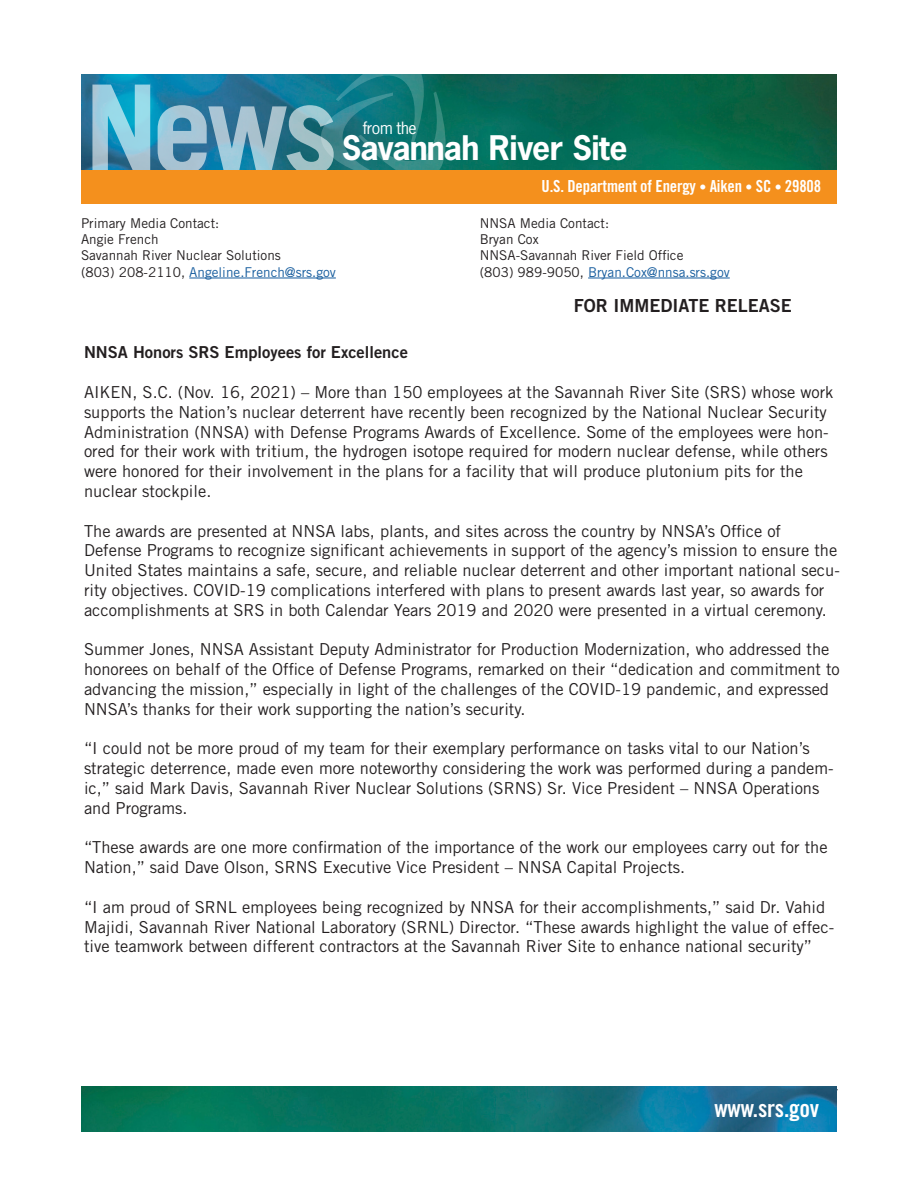
<style>
.page{position:relative;width:918px;height:1188px;background:#fff}
.page>*{position:absolute;margin:0;border:0;box-sizing:border-box;transform-origin:0 0}
.t1{font:700 31.8px "News Gothic Std";letter-spacing:-.025em;color:#fff}
.t2{font:24px "Trade Gothic LT Std Bd Cn 20";letter-spacing:-.01em;color:#fff}
.t3{font:18px "Trade Gothic LT Std Bd 2";color:#231f20}
.t4{font:16.65px "Trade Gothic LT Std Bd Cn 20";letter-spacing:-.01em;color:#fff}
._03_Body{font:16.5px/19.8px "Trade Gothic LT Std";color:#231f20}
._01_Headline_01{font:16.5px "Trade Gothic LT Std Bd 2";color:#231f20}
.t5{font:15.9px "News Gothic Std";letter-spacing:-.02em;color:#fff}
._07_Media_Contact{font:13.5px "Trade Gothic LT Std";color:#231f20}
._07_Media_Contact-2{font:13.5px "Trade Gothic LT Std";color:#175d9e}
.s1{color:#231f20}
.s2{font-family:"Trade Gothic LT Std Cn 18";font-size:13.8px}
</style>
<div class="page">
<img style="left:81px;top:1086px;width:756px;height:45px">
<img style="left:81px;top:74px;width:756px;height:96px">
<svg style="left:92px;top:85px;width:58px;height:85px;background:#76bcd2"></svg>
<svg style="left:158px;top:74px;width:289px;height:96px;background:#3c8b9a"></svg>
<div style="left:81px;top:170px;width:756px;height:34px;background:#f4901d"></div>
<hr style="left:189px;top:278px;width:147px;height:1px;background:#175d9e">
<hr style="left:588px;top:278px;width:142px;height:1px;background:#175d9e">
<p class="t5" style="left:363px;top:118px;width:56px">from the</p>
<h1 class="t1" style="left:342px;top:127px;width:287px">Savannah River Site</h1>
<p class="_07_Media_Contact" style="left:81px;top:215px;width:140px">Primary Media Contact:</p>
<p class="_07_Media_Contact" style="left:81px;top:231px;width:79px">Angie French</p>
<p class="_07_Media_Contact" style="left:81px;top:247px;width:201px">Savannah River Nuclear Solutions</p>
<p class="_07_Media_Contact-2" style="left:81px;top:264px;width:256px"><span class="s1">(803) 208-2110,</span> Angeline.French@srs.gov</p>
<p class="t4" style="left:542px;top:176px;width:281px">U.S. Department of Energy <span class="s2">•</span> Aiken <span class="s2">•</span> SC <span class="s2">•</span> 29808</p>
<p class="_07_Media_Contact" style="left:480px;top:215px;width:131px">NNSA Media Contact:</p>
<p class="_07_Media_Contact" style="left:480px;top:231px;width:60px">Bryan Cox</p>
<p class="_07_Media_Contact" style="left:480px;top:247px;width:205px">NNSA-Savannah River Field Office</p>
<p class="_07_Media_Contact-2" style="left:480px;top:264px;width:251px"><span class="s1">(803) 989-9050,</span> Bryan.Cox@nnsa.srs.gov</p>
<p class="t3" style="left:574px;top:295px;width:219px">FOR IMMEDIATE RELEASE</p>
<p class="_01_Headline_01" style="left:84px;top:342px;width:325px">NNSA Honors SRS Employees for Excellence</p>
<p class="_03_Body" style="left:84px;top:382px;width:751px">AIKEN, S.C. (Nov. 16, 2021) – More than 150 employees at the Savannah River Site (SRS) whose work supports the Nation’s nuclear deterrent have recently been recognized by the National Nuclear Security Administration (NNSA) with Defense Programs Awards of Excellence. Some of the employees were hon&shy;ored for their work with tritium, the hydrogen isotope required for modern nuclear defense, while others were honored for their involvement in the plans for a facility that will produce plutonium pits for the nuclear stockpile.</p>
<p class="_03_Body" style="left:84px;top:521px;width:757px">The awards are presented at NNSA labs, plants, and sites across the country by NNSA’s Office of Defense Programs to recognize significant achievements in support of the agency’s mission to ensure the United States maintains a safe, secure, and reliable nuclear deterrent and other important national secu&shy;rity objectives. COVID-19 complications interfered with plans to present awards last year, so awards for accomplishments at SRS in both Calendar Years 2019 and 2020 were presented in a virtual ceremony.</p>
<p class="_03_Body" style="left:84px;top:639px;width:757px">Summer Jones, NNSA Assistant Deputy Administrator for Production Modernization, who addressed the honorees on behalf of the Office of Defense Programs, remarked on their “dedication and commitment to advancing the mission,” especially in light of the challenges of the COVID-19 pandemic, and expressed NNSA’s thanks for their work supporting the nation’s security.</p>
<p class="_03_Body" style="left:84px;top:738px;width:751px">“I could not be more proud of my team for their exemplary performance on tasks vital to our Nation’s strategic deterrence, made even more noteworthy considering the work was performed during a pandem&shy;ic,” said Mark Davis, Savannah River Nuclear Solutions (SRNS) Sr. Vice President – NNSA Operations and Programs.</p>
<p class="_03_Body" style="left:84px;top:837px;width:745px">“These awards are one more confirmation of the importance of the work our employees carry out for the<br>Nation,” said Dave Olson, SRNS Executive Vice President – NNSA Capital Projects.</p>
<p class="_03_Body" style="left:84px;top:897px;width:752px">“I am proud of SRNL employees being recognized by NNSA for their accomplishments,” said Dr. Vahid<br>Majidi, Savannah River National Laboratory (SRNL) Director. “These awards highlight the value of effec&shy;tive teamwork between different contractors at the Savannah River Site to enhance national security”</p>
<h2 class="t2" style="left:715px;top:1094px;width:106px">www.srs.gov</h2>
</div>
